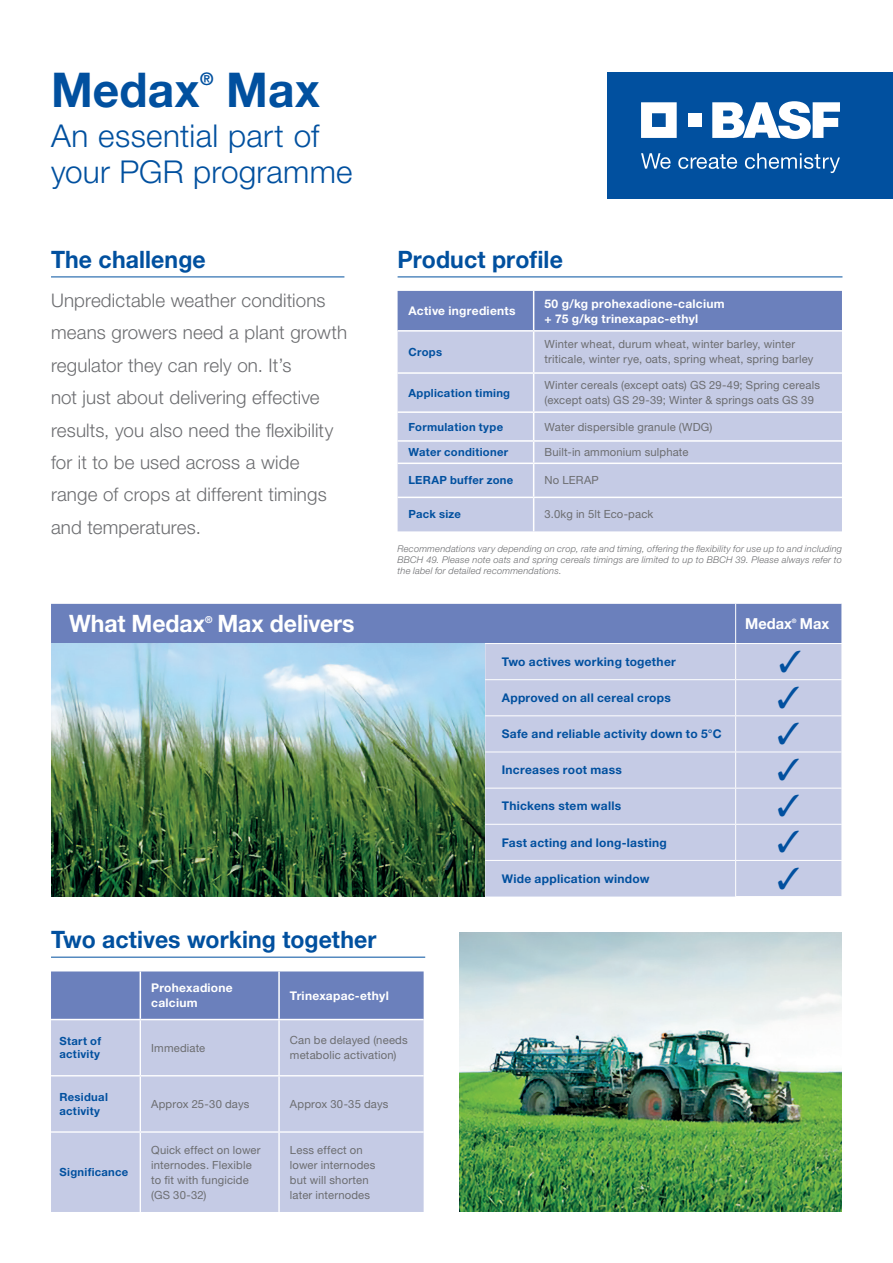
<style>
.page{position:relative;width:893px;height:1263px;background:#fff}
.page>*{position:absolute;margin:0;border:0;box-sizing:border-box;transform-origin:0 0}
.t1{font:700 48px "Helvetica Neue LT Std";letter-spacing:.005em;color:#01509f;scale:.96 1}
.t2{font:300 31.5px/36px "Helvetica Neue LT Std";letter-spacing:.005em;color:#01509f}
.t3{font:700 24px "Helvetica Neue LT Std";letter-spacing:.005em;color:#01509f;scale:.96 1}
.t4{font:700 24px "Helvetica Neue LT Std";letter-spacing:-.005em;color:#fff;scale:.96 1}
.t5{font:300 18.75px/32.4px "Helvetica Neue LT Std";letter-spacing:.01em;color:#6c6d70}
.t6{font:700 17.4px "Helvetica Neue LT Std";color:#01509f;scale:.96 1}
.t7{font:700 15.15px "Helvetica Neue LT Std";color:#fff;scale:.96 1}
.t8{font:700 12px "Helvetica Neue LT Std";letter-spacing:.02em;color:#01509f}
.t9{font:700 12px/15px "Helvetica Neue LT Std";letter-spacing:.02em;color:#fff}
.t10{font:11.25px/15px "Helvetica Neue LT Std";letter-spacing:.015em;color:#6c6d70}
.t11{font:700 11.25px/13.5px "Helvetica Neue LT Std";letter-spacing:.025em;color:#01509f}
.t12{font:700 9.6px "Helvetica Neue LT Std";color:#fff;scale:.96 1}
.t13{font:italic 300 9.3px/11.2px "Helvetica Neue LT Std";letter-spacing:.02em;color:#6c6d70;text-align:justify}
.t14{font:700 6.15px "Helvetica Neue LT Std";color:#fff;scale:.96 1}
</style>
<div class="page">
<div style="left:51px;top:604px;width:790px;height:39px;background:#6b80bc"></div>
<div style="left:485px;top:644px;width:356px;height:252px;background:#c5cbe5"></div>
<hr style="left:735px;top:604px;width:1px;height:39px;background:#fff">
<hr style="left:735px;top:643px;width:1px;height:36px;background:#fff">
<hr style="left:484px;top:679px;width:252px;height:1px;background:#fff">
<hr style="left:736px;top:679px;width:106px;height:1px;background:#fff">
<hr style="left:735px;top:680px;width:1px;height:35px;background:#fff">
<hr style="left:735px;top:715px;width:107px;height:1px;background:#fff">
<hr style="left:735px;top:716px;width:1px;height:35px;background:#fff">
<hr style="left:735px;top:751px;width:107px;height:1px;background:#fff">
<hr style="left:735px;top:752px;width:1px;height:36px;background:#fff">
<hr style="left:736px;top:788px;width:106px;height:1px;background:#fff">
<hr style="left:735px;top:788px;width:1px;height:36px;background:#fff">
<hr style="left:736px;top:824px;width:106px;height:1px;background:#fff">
<hr style="left:735px;top:825px;width:1px;height:35px;background:#fff">
<hr style="left:736px;top:860px;width:106px;height:1px;background:#fff">
<hr style="left:735px;top:861px;width:1px;height:35px;background:#fff">
<hr style="left:484px;top:788px;width:252px;height:1px;background:#fff">
<hr style="left:484px;top:824px;width:252px;height:1px;background:#fff">
<hr style="left:484px;top:860px;width:252px;height:1px;background:#fff">
<hr style="left:484px;top:715px;width:251px;height:1px;background:#fff">
<hr style="left:484px;top:751px;width:251px;height:1px;background:#fff">
<hr style="left:51px;top:277px;width:293px;height:1px;background:#01509f">
<div style="left:398px;top:291px;width:444px;height:39px;background:#6b80bc"></div>
<div style="left:398px;top:332px;width:444px;height:199px;background:#c5cbe5"></div>
<hr style="left:533px;top:291px;width:1px;height:39px;background:#fff">
<hr style="left:533px;top:332px;width:1px;height:40px;background:#fff">
<hr style="left:398px;top:372px;width:136px;height:2px;background:#fff">
<hr style="left:534px;top:372px;width:308px;height:2px;background:#fff">
<hr style="left:533px;top:374px;width:1px;height:37px;background:#fff">
<hr style="left:398px;top:411px;width:136px;height:2px;background:#fff">
<hr style="left:534px;top:411px;width:308px;height:2px;background:#fff">
<hr style="left:398px;top:440px;width:136px;height:2px;background:#fff">
<hr style="left:534px;top:440px;width:308px;height:2px;background:#fff">
<svg style="left:533px;top:413px;width:1px;height:50px"></svg>
<hr style="left:398px;top:463px;width:136px;height:1px;background:#fff">
<hr style="left:534px;top:463px;width:308px;height:1px;background:#fff">
<hr style="left:533px;top:464px;width:1px;height:33px;background:#fff">
<hr style="left:398px;top:497px;width:136px;height:1px;background:#fff">
<hr style="left:534px;top:497px;width:308px;height:1px;background:#fff">
<hr style="left:533px;top:498px;width:1px;height:33px;background:#fff">
<hr style="left:398px;top:277px;width:444px;height:1px;background:#01509f">
<hr style="left:51px;top:957px;width:374px;height:1px;background:#01509f">
<div style="left:51px;top:971px;width:373px;height:48px;background:#6b80bc"></div>
<div style="left:51px;top:1020px;width:373px;height:192px;background:#c5cbe5"></div>
<hr style="left:140px;top:1020px;width:1px;height:55px;background:#fff">
<hr style="left:278px;top:1020px;width:2px;height:55px;background:#fff">
<hr style="left:51px;top:1075px;width:89px;height:1px;background:#fff">
<hr style="left:140px;top:1075px;width:139px;height:1px;background:#fff">
<hr style="left:140px;top:1076px;width:1px;height:55px;background:#fff">
<hr style="left:279px;top:1075px;width:145px;height:1px;background:#fff">
<hr style="left:278px;top:1076px;width:2px;height:55px;background:#fff">
<hr style="left:51px;top:1131px;width:89px;height:2px;background:#fff">
<hr style="left:140px;top:1131px;width:139px;height:2px;background:#fff">
<hr style="left:140px;top:1133px;width:1px;height:79px;background:#fff">
<hr style="left:279px;top:1131px;width:145px;height:2px;background:#fff">
<hr style="left:278px;top:1133px;width:2px;height:79px;background:#fff">
<hr style="left:140px;top:971px;width:1px;height:48px;background:#fff">
<hr style="left:278px;top:971px;width:2px;height:48px;background:#fff">
<img style="left:459px;top:932px;width:383px;height:280px">
<img style="left:51px;top:644px;width:433px;height:252px">
<div style="left:608px;top:72px;width:285px;height:127px;background:#01509f"></div>
<svg style="left:641px;top:102px;width:36px;height:36px"></svg>
<div style="left:688px;top:113px;width:13px;height:14px;background:#fff"></div>
<svg style="left:712px;top:101px;width:128px;height:38px"></svg>
<svg style="left:641px;top:153px;width:30px;height:16px"></svg>
<svg style="left:678px;top:154px;width:59px;height:15px"></svg>
<svg style="left:745px;top:153px;width:95px;height:20px"></svg>
<svg style="left:780px;top:650px;width:21px;height:22px"></svg>
<svg style="left:778px;top:686px;width:21px;height:22px"></svg>
<svg style="left:778px;top:722px;width:21px;height:22px"></svg>
<svg style="left:778px;top:758px;width:21px;height:22px"></svg>
<svg style="left:778px;top:794px;width:21px;height:22px"></svg>
<svg style="left:778px;top:831px;width:21px;height:22px"></svg>
<svg style="left:778px;top:867px;width:21px;height:22px"></svg>
<p class="t1" style="left:51px;top:60px;width:156px">Medax</p>
<p class="t6" style="left:200px;top:68px;width:15px">®</p>
<p class="t1" style="left:226px;top:60px;width:99px">Max</p>
<p class="t2" style="left:51px;top:117px;width:303px">An essential part of your PGR programme</p>
<p class="t3" style="left:51px;top:245px;width:163px">The challenge</p>
<p class="t5" style="left:51px;top:284px;width:298px">Unpredictable weather conditions means growers need a plant growth regulator they can rely on. It’s<br>not just about delivering effective results, you also need the flexibility for it to be used across a wide range of crops at different timings and temperatures.</p>
<p class="t3" style="left:398px;top:245px;width:174px">Product profile</p>
<p class="t9" style="left:408px;top:303px;width:109px">Active ingredients</p>
<p class="t9" style="left:545px;top:296px;width:182px">50 g/kg prohexadione-calcium + 75 g/kg trinexapac-ethyl</p>
<p class="t11" style="left:408px;top:345px;width:35px">Crops</p>
<p class="t10" style="left:545px;top:337px;width:270px">Winter wheat, durum wheat, winter barley, winter triticale, winter rye, oats, spring wheat, spring barley</p>
<p class="t11" style="left:408px;top:386px;width:103px">Application timing</p>
<p class="t10" style="left:545px;top:377px;width:277px">Winter cereals (except oats) GS 29-49; Spring cereals (except oats) GS 29-39; Winter &amp; springs oats GS 39</p>
<p class="t11" style="left:408px;top:420px;width:96px">Formulation type</p>
<p class="t10" style="left:545px;top:419px;width:169px">Water dispersible granule (WDG)</p>
<p class="t11" style="left:408px;top:445px;width:101px">Water conditioner</p>
<p class="t10" style="left:545px;top:444px;width:145px">Built-in ammonium sulphate</p>
<p class="t11" style="left:408px;top:473px;width:106px">LERAP buffer zone</p>
<p class="t10" style="left:545px;top:473px;width:56px">No LERAP</p>
<p class="t11" style="left:408px;top:507px;width:54px">Pack size</p>
<p class="t10" style="left:545px;top:507px;width:110px">3.0kg in 5lt Eco-pack</p>
<p class="t13" style="left:398px;top:542px;width:446px">Recommendations vary depending on crop, rate and timing, offering the flexibility for use up to and including BBCH 49. Please note oats and spring cereals timings are limited to up to BBCH 39. Please always refer to the label for detailed recommendations.</p>
<p class="t4" style="left:69px;top:609px;width:143px">What Medax</p>
<p class="t12" style="left:205px;top:613px;width:9px">®</p>
<p class="t4" style="left:217px;top:609px;width:144px">Max delivers</p>
<p class="t7" style="left:745px;top:614px;width:50px">Medax</p>
<p class="t14" style="left:792px;top:617px;width:6px">®</p>
<p class="t7" style="left:800px;top:614px;width:32px">Max</p>
<p class="t8" style="left:502px;top:654px;width:176px">Two actives working together</p>
<p class="t8" style="left:502px;top:690px;width:171px">Approved on all cereal crops</p>
<p class="t8" style="left:502px;top:726px;width:221px">Safe and reliable activity down to 5°C</p>
<p class="t8" style="left:502px;top:763px;width:122px">Increases root mass</p>
<p class="t8" style="left:502px;top:799px;width:121px">Thickens stem walls</p>
<p class="t8" style="left:502px;top:835px;width:167px">Fast acting and long-lasting</p>
<p class="t8" style="left:502px;top:871px;width:149px">Wide application window</p>
<p class="t3" style="left:51px;top:925px;width:341px">Two actives working together</p>
<p class="t9" style="left:151px;top:980px;width:83px">Prohexadione calcium</p>
<p class="t9" style="left:290px;top:988px;width:100px">Trinexapac-ethyl</p>
<p class="t11" style="left:60px;top:1034px;width:43px">Start of activity</p>
<p class="t10" style="left:151px;top:1040px;width:56px">Immediate</p>
<p class="t10" style="left:290px;top:1032px;width:119px">Can be delayed (needs metabolic activation)</p>
<p class="t11" style="left:60px;top:1090px;width:50px">Residual activity</p>
<p class="t10" style="left:151px;top:1096px;width:100px">Approx 25-30 days</p>
<p class="t10" style="left:290px;top:1096px;width:100px">Approx 30-35 days</p>
<p class="t11" style="left:60px;top:1165px;width:70px">Significance</p>
<p class="t10" style="left:151px;top:1142px;width:111px">Quick effect on lower internodes. Flexible to fit with fungicide (GS 30-32)</p>
<p class="t10" style="left:290px;top:1142px;width:87px">Less effect on lower internodes but will shorten later internodes</p>
</div>
